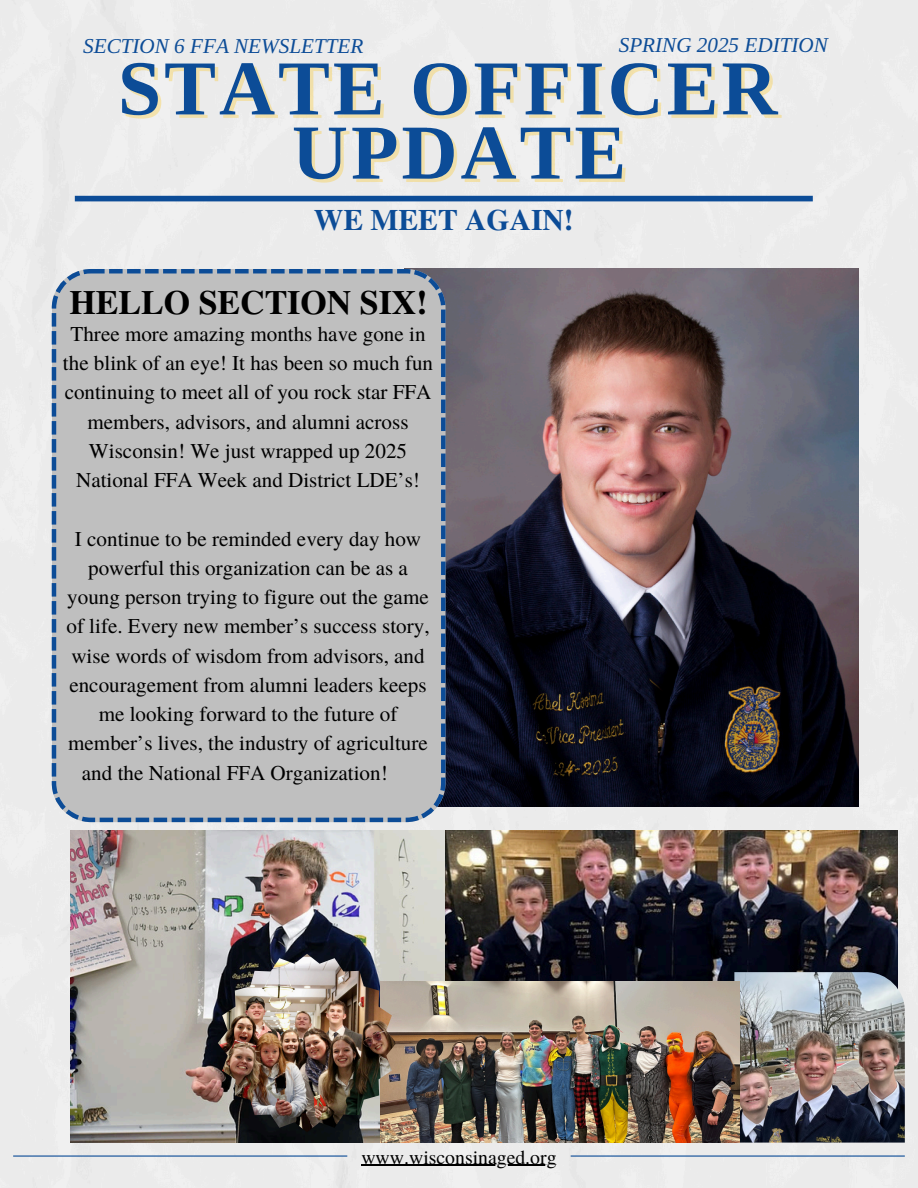
<style>
.page{position:relative;width:918px;height:1188px;background:#ebebeb}
.page>*{position:absolute;margin:0;border:0;box-sizing:border-box;transform-origin:0 0}
.t1{font:700 77.7px "Libra Serif Modern";letter-spacing:.04em;color:#0c4c97}
.t2{font:700 33.9px "Te X Gyre Termes";color:#000}
.t3{font:700 29.7px "Te X Gyre Termes";color:#0c4c97}
.t4{font:21.15px/29.2px "Te X Gyre Termes";color:#000;text-align:center}
.t5{font:italic 21.15px "Libra Serif Modern";color:#0c4c97}
.t6{font:19.8px "Te X Gyre Termes";color:#000}
</style>
<div class="page">
<img style="left:71px;top:830px;width:374px;height:313px">
<img style="left:445px;top:269px;width:414px;height:538px">
<hr style="left:13px;top:1155px;width:334px;height:2px;background:#0c4c97">
<hr style="left:571px;top:1155px;width:334px;height:2px;background:#0c4c97">
<div style="left:52px;top:269px;width:393px;height:553px;background:#bfbfbf"></div>
<div style="left:75px;top:196px;width:738px;height:5px;background:#0c4c97"></div>
<img style="left:446px;top:830px;width:452px;height:151px">
<img style="left:734px;top:972px;width:171px;height:171px">
<img style="left:380px;top:981px;width:359px;height:161px">
<img style="left:218px;top:954px;width:178px;height:178px">
<hr style="left:361px;top:1165px;width:196px;height:1px;background:#000">
<h4 class="t5" style="left:83px;top:34px;width:282px">SECTION 6 FFA NEWSLETTER</h4>
<p class="t5" style="left:619px;top:33px;width:211px">SPRING 2025 EDITION</p>
<h4 class="t1" style="left:118px;top:44px;width:661px">STATE OFFICER</h4>
<p class="t1" style="left:292px;top:108px;width:336px">UPDATE</p>
<p class="t3" style="left:314px;top:197px;width:262px">WE MEET AGAIN!</p>
<p class="t2" style="left:70px;top:276px;width:360px">HELLO SECTION SIX!</p>
<p class="t4" style="left:63px;top:318px;width:372px">Three more amazing months have gone in the blink of an eye! It has been so much fun continuing to meet all of you rock star FFA members, advisors, and alumni across Wisconsin! We just wrapped up 2025<br>National FFA Week and District LDE’s!</p>
<h2 class="t4" style="left:75px;top:523px;width:348px">I continue to be reminded every day how</h2>
<h2 class="t4" style="left:88px;top:552px;width:321px">powerful this organization can be as a</h2>
<h2 class="t4" style="left:67px;top:581px;width:363px">young person trying to figure out the game</h2>
<h2 class="t4" style="left:66px;top:611px;width:365px">of life. Every new member’s success story,</h2>
<h2 class="t4" style="left:71px;top:640px;width:355px">wise words of wisdom from advisors, and</h2>
<h2 class="t4" style="left:69px;top:669px;width:359px">encouragement from alumni leaders keeps</h2>
<h2 class="t4" style="left:99px;top:698px;width:300px">me looking forward to the future of</h2>
<h2 class="t4" style="left:68px;top:728px;width:361px">member’s lives, the industry of agriculture</h2>
<h2 class="t4" style="left:82px;top:757px;width:307px">and the National FFA Organization!</h2>
<p class="t6" style="left:361px;top:1143px;width:197px">www.wisconsinaged.org</p>
</div>
